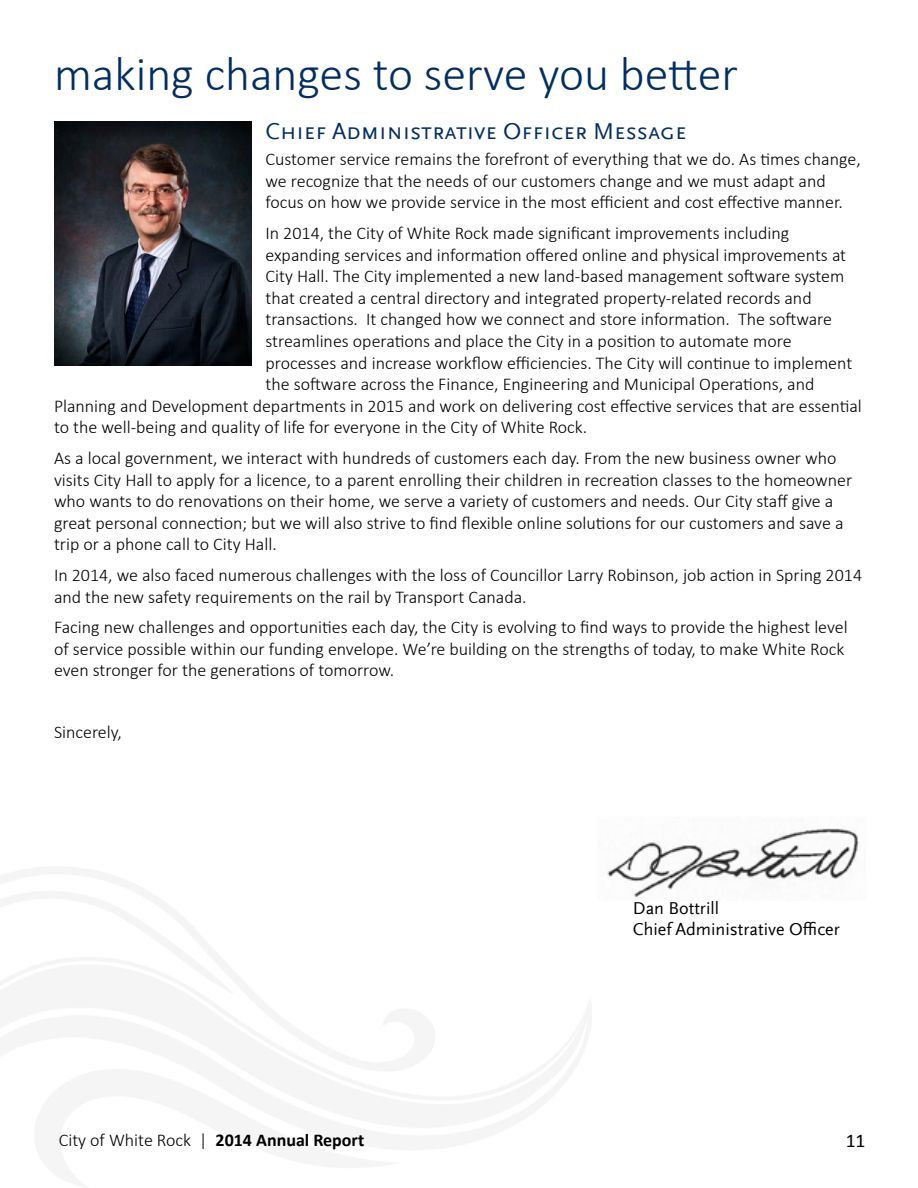
<style>
.page{position:relative;width:918px;height:1188px;background:#fff}
.page>*{position:absolute;margin:0;border:0;box-sizing:border-box;transform-origin:0 0}
.t1{font:300 48px "Calibri";color:#002e64}
.t2{font:24px "Scala Sans Sc Offc";color:#002f65}
.t3{font:19.5px "Calibri";color:#000}
.t4{font:300 18px/21.6px "Calibri";color:#000}
.t5{font:18px/21.6px "Scala Sans Offc";color:#000}
.s1{font-weight:700}
</style>
<div class="page">
<img style="left:54px;top:122px;width:198px;height:243px">
<img style="left:607px;top:828px;width:252px;height:70px">
<h1 class="t1" style="left:54px;top:44px;width:685px">making changes to serve you better</h1>
<h2 class="t2" style="left:266px;top:118px;width:423px">Chief Administrative Officer Message</h2>
<p class="t4" style="left:266px;top:148px;width:597px">Customer service remains the forefront of everything that we do. As times change, we recognize that the needs of our customers change and we must adapt and focus on how we provide service in the most efficient and cost effective manner.</p>
<p class="t4" style="left:266px;top:222px;width:525px">In 2014, the City of White Rock made significant improvements including</p>
<p class="t4" style="left:266px;top:244px;width:582px">expanding services and information offered online and physical improvements at</p>
<p class="t4" style="left:266px;top:265px;width:580px">City Hall. The City implemented a new land-based management software system</p>
<p class="t4" style="left:266px;top:287px;width:548px">that created a central directory and integrated property-related records and</p>
<p class="t4" style="left:266px;top:308px;width:568px">transactions. It changed how we connect and store information. The software</p>
<p class="t4" style="left:266px;top:330px;width:528px">streamlines operations and place the City in a position to automate more</p>
<p class="t4" style="left:266px;top:352px;width:588px">processes and increase workflow efficiencies. The City will continue to implement</p>
<p class="t4" style="left:266px;top:373px;width:550px">the software across the Finance, Engineering and Municipal Operations, and</p>
<p class="t4" style="left:54px;top:395px;width:809px">Planning and Development departments in 2015 and work on delivering cost effective services that are essential</p>
<p class="t4" style="left:54px;top:416px;width:535px">to the well-being and quality of life for everyone in the City of White Rock.</p>
<p class="t4" style="left:54px;top:447px;width:800px">As a local government, we interact with hundreds of customers each day. From the new business owner who visits City Hall to apply for a licence, to a parent enrolling their children in recreation classes to the homeowner who wants to do renovations on their home, we serve a variety of customers and needs. Our City staff give a great personal connection; but we will also strive to find flexible online solutions for our customers and save a trip or a phone call to City Hall.</p>
<p class="t4" style="left:54px;top:564px;width:810px">In 2014, we also faced numerous challenges with the loss of Councillor Larry Robinson, job action in Spring 2014 and the new safety requirements on the rail by Transport Canada.</p>
<p class="t4" style="left:54px;top:616px;width:795px">Facing new challenges and opportunities each day, the City is evolving to find ways to provide the highest level of service possible within our funding envelope. We’re building on the strengths of today, to make White Rock even stronger for the generations of tomorrow.</p>
<p class="t4" style="left:54px;top:721px;width:69px">Sincerely,</p>
<p class="t5" style="left:633px;top:897px;width:208px">Dan Bottrill<br>Chief Administrative Officer</p>
<p class="t4" style="left:59px;top:1129px;width:307px">City of White Rock | <span class="s1">2014 Annual Report</span></p>
<p class="t3" style="left:846px;top:1128px;width:21px">11</p>
</div>
